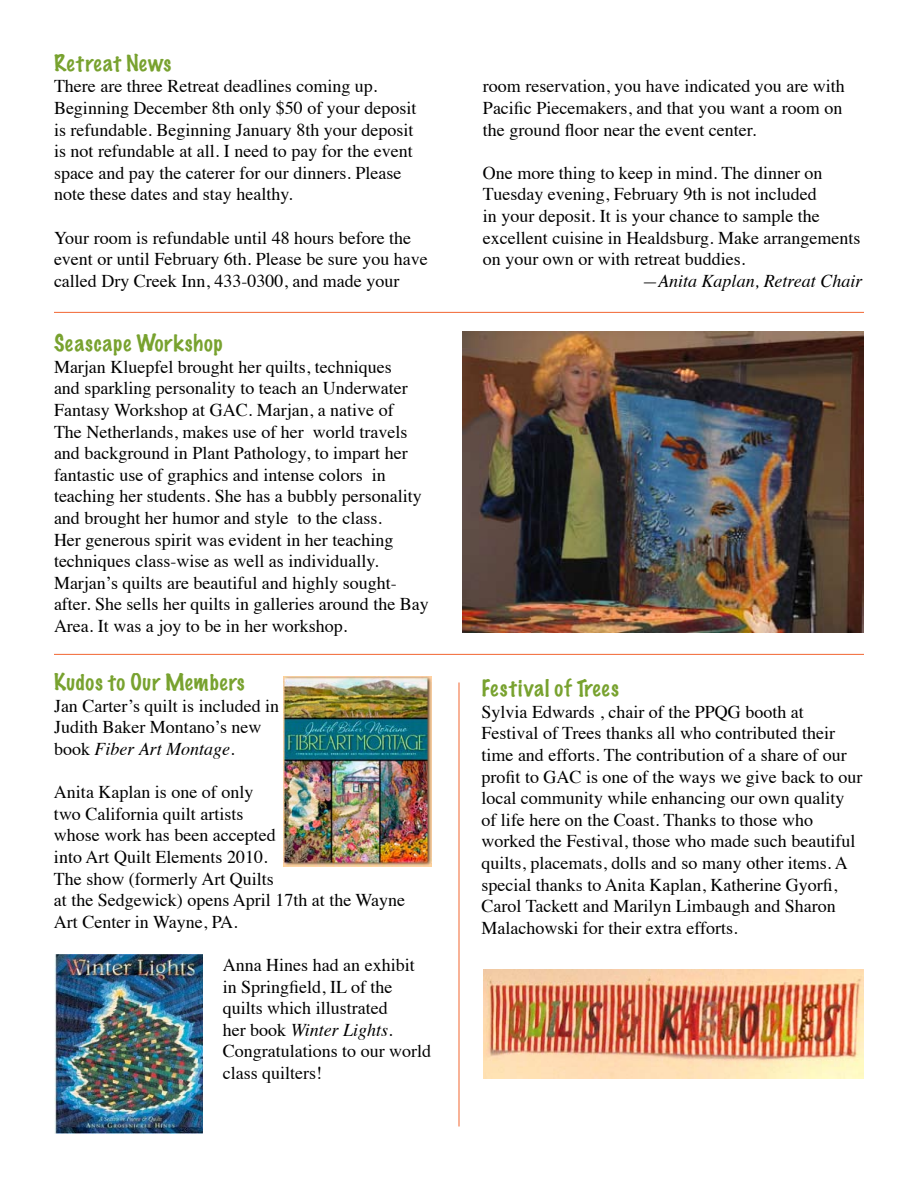
<style>
.page{position:relative;width:918px;height:1188px;background:#fff}
.page>*{position:absolute;margin:0;border:0;box-sizing:border-box;transform-origin:0 0}
.t1{font:100 21px "Marker Felt";letter-spacing:.04em;color:#78a22f}
.t2{font:18px/21.6px "Times";color:#000}
.t3{font:italic 18px "Times";color:#000}
.s1{font-style:italic}
</style>
<div class="page">
<hr style="left:54px;top:312px;width:810px;height:1px;background:#f26631">
<img style="left:462px;top:332px;width:402px;height:301px">
<hr style="left:54px;top:654px;width:810px;height:1px;background:#f26631">
<img style="left:284px;top:676px;width:148px;height:190px">
<img style="left:54px;top:954px;width:148px;height:180px">
<img style="left:483px;top:969px;width:381px;height:109px">
<hr style="left:459px;top:682px;width:1px;height:444px;background:#f26631">
<p class="t1" style="left:54px;top:53px;width:119px">Retreat News</p>
<p class="t2" style="left:54px;top:77px;width:364px">There are three Retreat deadlines coming up.<br>Beginning December 8th only $50 of your deposit is refundable. Beginning January 8th your deposit is not refundable at all. I need to pay for the event space and pay the caterer for our dinners. Please note these dates and stay healthy.</p>
<p class="t2" style="left:54px;top:228px;width:375px">Your room is refundable until 48 hours before the event or until February 6th. Please be sure you have called Dry Creek Inn, 433-0300, and made your</p>
<p class="t1" style="left:54px;top:333px;width:170px">Seascape Workshop</p>
<p class="t2" style="left:54px;top:358px;width:376px">Marjan Kluepfel brought her quilts, techniques<br>and sparkling personality to teach an Underwater Fantasy Workshop at GAC. Marjan, a native of<br>The Netherlands, makes use of her world travels and background in Plant Pathology, to impart her fantastic use of graphics and intense colors in teaching her students. She has a bubbly personality and brought her humor and style to the class.<br>Her generous spirit was evident in her teaching techniques class-wise as well as individually.<br>Marjan’s quilts are beautiful and highly sought&shy;after. She sells her quilts in galleries around the Bay Area. It was a joy to be in her workshop.</p>
<p class="t1" style="left:54px;top:672px;width:192px">Kudos to Our Members</p>
<p class="t2" style="left:54px;top:697px;width:227px">Jan Carter’s quilt is included in<br>Judith Baker Montano’s new book <span class="s1">Fiber Art Montage</span>.</p>
<p class="t2" style="left:54px;top:783px;width:353px">Anita Kaplan is one of only<br>two California quilt artists<br>whose work has been accepted<br>into Art Quilt Elements 2010.<br>The show (formerly Art Quilts<br>at the Sedgewick) opens April 17th at the Wayne<br>Art Center in Wayne, PA.</p>
<p class="t2" style="left:223px;top:956px;width:210px">Anna Hines had an exhibit in Springfield, IL of the quilts which illustrated<br>her book <span class="s1">Winter Lights.<br></span>Congratulations to our world class quilters!</p>
<p class="t2" style="left:483px;top:77px;width:363px">room reservation, you have indicated you are with<br>Pacific Piecemakers, and that you want a room on the ground floor near the event center.</p>
<p class="t2" style="left:483px;top:163px;width:379px">One more thing to keep in mind. The dinner on Tuesday evening, February 9th is not included<br>in your deposit. It is your chance to sample the excellent cuisine in Healdsburg. Make arrangements on your own or with retreat buddies.</p>
<p class="t3" style="left:642px;top:273px;width:222px">—Anita Kaplan, Retreat Chair</p>
<p class="t1" style="left:482px;top:678px;width:139px">Festival of Trees</p>
<p class="t2" style="left:482px;top:703px;width:382px">Sylvia Edwards , chair of the PPQG booth at Festival of Trees thanks all who contributed their time and efforts. The contribution of a share of our profit to GAC is one of the ways we give back to our local community while enhancing our own quality of life here on the Coast. Thanks to those who worked the Festival, those who made such beautiful quilts, placemats, dolls and so many other items. A special thanks to Anita Kaplan, Katherine Gyorfi, Carol Tackett and Marilyn Limbaugh and Sharon Malachowski for their extra efforts.</p>
</div>
